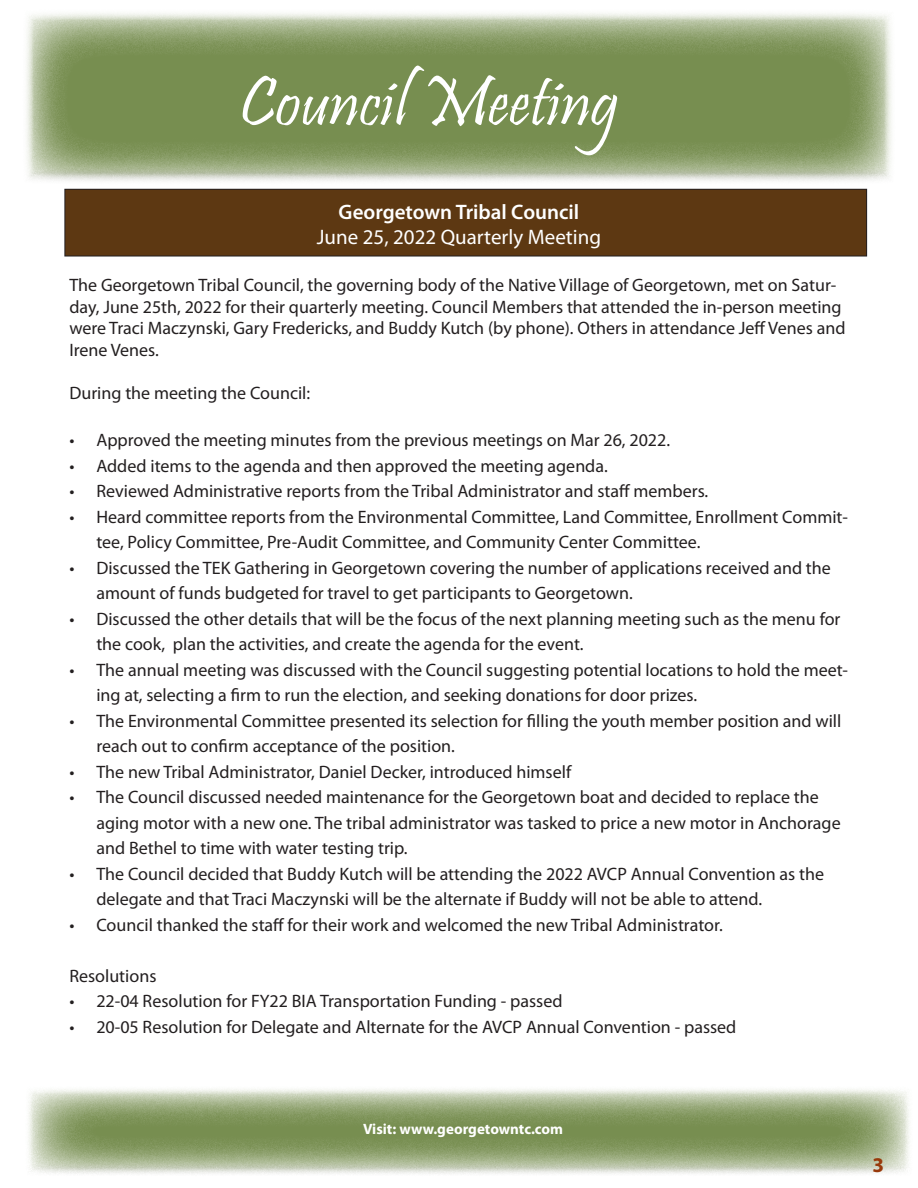
<style>
.page{position:relative;width:918px;height:1188px;background:#fff}
.page>*{position:absolute;margin:0;border:0;box-sizing:border-box;transform-origin:0 0}
.t1{font:72px "Pristina";color:#fff}
.Body{font:21px "Myriad Pro";color:#fff}
.Body-2{font:600 21px "Myriad Pro";color:#fff}
.t2{font:700 21px "Myriad Pro";color:#98390a}
.Body-3{font:18px/25.5px "Myriad Pro";color:#231f20}
.t3{font:700 15px "Myriad Pro";color:#fff}
</style>
<div class="page">
<div style="left:19px;top:1081px;width:899px;height:102px;background:#231f20;opacity:.75"></div>
<div style="left:12px;top:0;width:887px;height:187px;background:#231f20;opacity:.75"></div>
<div style="left:65px;top:189px;width:802px;height:67px;background:#5d3812"></div>
<div style="left:64px;top:189px;width:803px;height:67px;border:1px solid #231f20"></div>
<p class="t1" style="left:239px;top:62px;width:381px">Council Meeting</p>
<p class="Body-2" style="left:339px;top:198px;width:242px">Georgetown Tribal Council</p>
<p class="Body" style="left:317px;top:224px;width:286px">June 25, 2022 Quarterly Meeting</p>
<p class="Body-3" style="left:69px;top:274px;width:778px;line-height:21.6px">The Georgetown Tribal Council, the governing body of the Native Village of Georgetown, met on Satur&shy;day, June 25th, 2022 for their quarterly meeting. Council Members that attended the in-person meeting were Traci Maczynski, Gary Fredericks, and Buddy Kutch (by phone). Others in attendance Jeff Venes and Irene Venes.</p>
<p class="Body-3" style="left:69px;top:380px;width:242px">During the meeting the Council:</p>
<p class="Body-3" style="left:69px;top:427px;width:602px">• Approved the meeting minutes from the previous meetings on Mar 26, 2022.</p>
<p class="Body-3" style="left:69px;top:453px;width:540px">• Added items to the agenda and then approved the meeting agenda.</p>
<p class="Body-3" style="left:69px;top:478px;width:640px">• Reviewed Administrative reports from the Tribal Administrator and staff members.</p>
<p class="Body-3" style="left:96px;top:504px;width:753px;text-indent:-27px">• Heard committee reports from the Environmental Committee, Land Committee, Enrollment Commit&shy;tee, Policy Committee, Pre-Audit Committee, and Community Center Committee.</p>
<p class="Body-3" style="left:96px;top:555px;width:736px;text-indent:-27px">• Discussed the TEK Gathering in Georgetown covering the number of applications received and the amount of funds budgeted for travel to get participants to Georgetown.</p>
<p class="Body-3" style="left:96px;top:606px;width:746px;text-indent:-27px">• Discussed the other details that will be the focus of the next planning meeting such as the menu for the cook, plan the activities, and create the agenda for the event.</p>
<p class="Body-3" style="left:96px;top:657px;width:753px;text-indent:-27px">• The annual meeting was discussed with the Council suggesting potential locations to hold the meet&shy;ing at, selecting a firm to run the election, and seeking donations for door prizes.</p>
<p class="Body-3" style="left:96px;top:708px;width:747px;text-indent:-27px">• The Environmental Committee presented its selection for filling the youth member position and will reach out to confirm acceptance of the position.</p>
<p class="Body-3" style="left:69px;top:759px;width:503px">• The new Tribal Administrator, Daniel Decker, introduced himself</p>
<p class="Body-3" style="left:96px;top:784px;width:746px;text-indent:-27px">• The Council discussed needed maintenance for the Georgetown boat and decided to replace the aging motor with a new one. The tribal administrator was tasked to price a new motor in Anchorage and Bethel to time with water testing trip.</p>
<p class="Body-3" style="left:96px;top:861px;width:729px;text-indent:-27px">• The Council decided that Buddy Kutch will be attending the 2022 AVCP Annual Convention as the delegate and that Traci Maczynski will be the alternate if Buddy will not be able to attend.</p>
<p class="Body-3" style="left:69px;top:912px;width:655px">• Council thanked the staff for their work and welcomed the new Tribal Administrator.</p>
<p class="Body-3" style="left:69px;top:963px;width:89px">Resolutions</p>
<p class="Body-3" style="left:69px;top:988px;width:495px">• 22-04 Resolution for FY22 BIA Transportation Funding - passed</p>
<p class="Body-3" style="left:69px;top:1014px;width:669px">• 20-05 Resolution for Delegate and Alternate for the AVCP Annual Convention - passed</p>
<p class="t3" style="left:363px;top:1120px;width:202px">Visit: www.georgetowntc.com</p>
<p class="t2" style="left:872px;top:1151px;width:13px">3</p>
</div>
